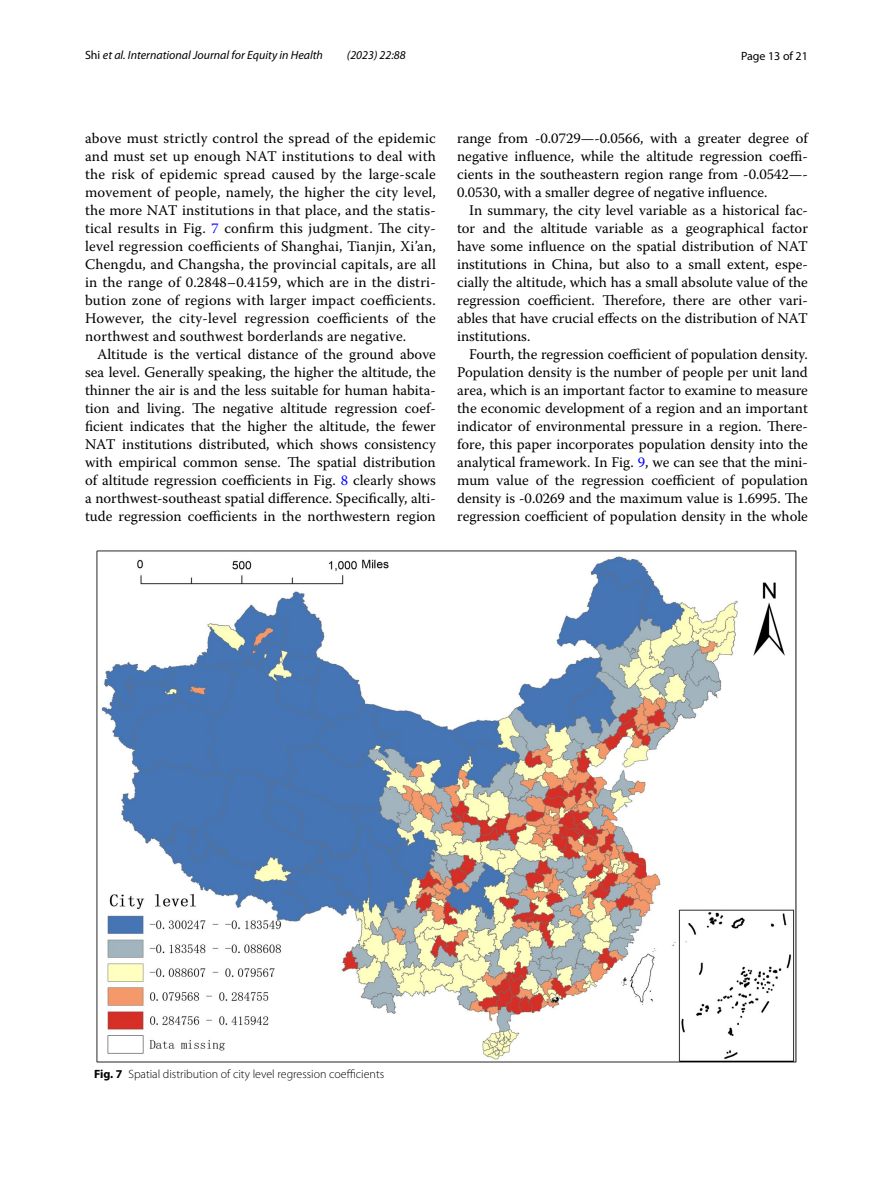
<style>
.page{position:relative;width:893px;height:1187px;background:#fff}
.page>*{position:absolute;margin:0;border:0;box-sizing:border-box;transform-origin:0 0}
.t1{font:14.7px/18px "Warnock Pro";color:#000;text-align:justify}
.t2{font:300 12px "Myriad Pro";color:#000}
.t3{font:italic 12px "Myriad Pro";color:#000}
.t4{font:12px "Myriad Pro";color:#000}
.s1{font-style:normal}
.s2{color:#00f}
.s3{font-weight:700}
</style>
<div class="page">
<img style="left:96px;top:550px;width:701px;height:512px">
<p class="t3" style="left:85px;top:48px;width:239px"><span class="s1">Shi</span> et al. International Journal for Equity in Health</p>
<p class="t3" style="left:347px;top:48px;width:60px">(2023) 22:88</p>
<p class="t4" style="left:741px;top:48px;width:68px">Page 13 of 21</p>
<p class="t1" style="left:85px;top:128px;width:352px">above must strictly control the spread of the epidemic and must set up enough NAT institutions to deal with the risk of epidemic spread caused by the large-scale movement of people, namely, the higher the city level, the more NAT institutions in that place, and the statis&shy;tical results in Fig. <span class="s2">7</span> confirm this judgment. The city&shy;level regression coefficients of Shanghai, Tianjin, Xi’an, Chengdu, and Changsha, the provincial capitals, are all in the range of 0.2848–0.4159, which are in the distri&shy;bution zone of regions with larger impact coefficients.<br>However, the city-level regression coefficients of the northwest and southwest borderlands are negative.</p>
<p class="t1" style="left:85px;top:344px;width:352px;text-indent:12px">Altitude is the vertical distance of the ground above sea level. Generally speaking, the higher the altitude, the thinner the air is and the less suitable for human habita&shy;tion and living. The negative altitude regression coef&shy;ficient indicates that the higher the altitude, the fewer NAT institutions distributed, which shows consistency with empirical common sense. The spatial distribution of altitude regression coefficients in Fig. <span class="s2">8</span> clearly shows a northwest-southeast spatial difference. Specifically, alti&shy;tude regression coefficients in the northwestern region</p>
<p class="t1" style="left:457px;top:128px;width:352px">range from -0.0729—-0.0566, with a greater degree of negative influence, while the altitude regression coeffi&shy;cients in the southeastern region range from -0.0542—- 0.0530, with a smaller degree of negative influence.</p>
<p class="t1" style="left:457px;top:200px;width:352px;text-indent:12px">In summary, the city level variable as a historical fac&shy;tor and the altitude variable as a geographical factor have some influence on the spatial distribution of NAT institutions in China, but also to a small extent, espe&shy;cially the altitude, which has a small absolute value of the regression coefficient. Therefore, there are other vari&shy;ables that have crucial effects on the distribution of NAT institutions.</p>
<p class="t1" style="left:457px;top:344px;width:352px;text-indent:12px">Fourth, the regression coefficient of population density.<br>Population density is the number of people per unit land area, which is an important factor to examine to measure the economic development of a region and an important indicator of environmental pressure in a region. There&shy;fore, this paper incorporates population density into the analytical framework. In Fig. <span class="s2">9</span>, we can see that the mini&shy;mum value of the regression coefficient of population density is -0.0269 and the maximum value is 1.6995. The regression coefficient of population density in the whole</p>
<p class="t2" style="left:94px;top:1067px;width:292px"><span class="s3">Fig. 7</span> Spatial distribution of city level regression coefficients</p>
</div>
